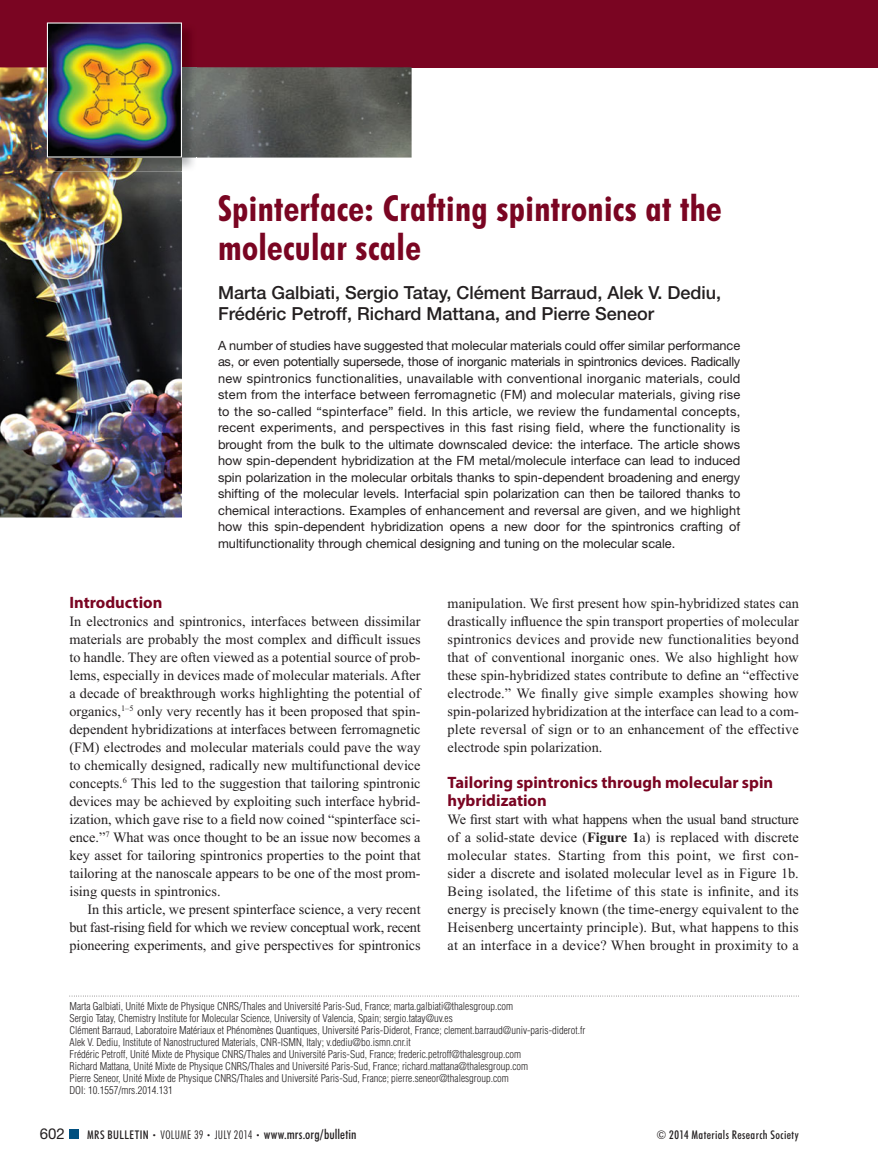
<style>
.page{position:relative;width:878px;height:1175px;background:#fff}
.page>*{position:absolute;margin:0;border:0;box-sizing:border-box;transform-origin:0 0}
.t1{font:700 condensed 36px/39px "Futura BT";letter-spacing:.01em;color:#7a0522}
.t2{font:500 18px/21px "Helvetica Neue LT Std";color:#231f20}
.t3{font:700 16.5px/18px "Myriad Pro";color:#7a0522}
.t4{font:15px "Helvetica Neue LT Std";color:#231f20}
.t5{font:14.25px/18px "Times New Roman";color:#231f20;text-align:justify}
.t6{font:500 condensed 13.5px "Futura BT";letter-spacing:.01em;color:#231f20}
.t7{font:12.75px/16.5px "Helvetica Neue LT Std";color:#231f20;text-align:justify}
.t8{font:500 condensed 12px "Futura BT";letter-spacing:.035em;color:#231f20}
.t9{font:300 condensed 10.5px/12px "Helvetica LT Std";color:#231f20}
.s1{font-weight:700}
.s2{font-size:12px}
.s3{font-weight:300;font-size:7.5px}
.s4{font-weight:300;font-size:12px}
</style>
<div class="page">
<div style="left:0;top:0;width:878px;height:68px;background:#7a0522"></div>
<div style="left:69px;top:1130px;width:9px;height:8px;background:#005080"></div>
<img style="left:0;top:69px;width:182px;height:449px">
<img style="left:0;top:68px;width:47px;height:1px">
<img style="left:196px;top:68px;width:215px;height:90px">
<img style="left:48px;top:29px;width:148px;height:143px">
<img style="left:48px;top:68px;width:148px;height:1px">
<img style="left:47px;top:22px;width:135px;height:135px">
<svg style="left:69px;top:995px;width:728px;height:1px"></svg>
<h1 class="t1" style="left:218px;top:192px;width:505px">Spinterface: Crafting spintronics at the molecular scale</h1>
<p class="t2" style="left:218px;top:284px;width:504px">Marta Galbiati , Sergio Tatay , Clément Barraud , Alek V. Dediu ,<br>Frédéric Petroff , Richard Mattana , and Pierre Seneor</p>
<p class="t7" style="left:218px;top:338px;width:524px">A number of studies have suggested that molecular materials could offer similar performance as, or even potentially supersede, those of inorganic materials in spintronics devices. Radically new spintronics functionalities, unavailable with conventional inorganic materials, could stem from the interface between ferromagnetic (FM) and molecular materials, giving rise to the so-called “spinterface” field. In this article, we review the fundamental concepts, recent experiments, and perspectives in this fast rising field, where the functionality is brought from the bulk to the ultimate downscaled device: the interface. The article shows how spin-dependent hybridization at the FM metal/molecule interface can lead to induced spin polarization in the molecular orbitals thanks to spin-dependent broadening and energy shifting of the molecular levels. Interfacial spin polarization can then be tailored thanks to chemical interactions. Examples of enhancement and reversal are given, and we highlight how this spin-dependent hybridization opens a new door for the spintronics crafting of multifunctionality through chemical designing and tuning on the molecular scale.</p>
<p class="t3" style="left:69px;top:595px;width:95px">Introduction</p>
<p class="t5" style="left:69px;top:613px;width:353px">In electronics and spintronics, interfaces between dissimilar materials are probably the most complex and difficult issues to handle. They are often viewed as a potential source of prob&shy;lems, especially in devices made of molecular materials. After a decade of breakthrough works highlighting the potential of organics, <sup>1</sup> <sup>–</sup> <sup>5</sup> only very recently has it been proposed that spin&shy;dependent hybridizations at interfaces between ferromagnetic (FM) electrodes and molecular materials could pave the way to chemically designed, radically new multifunctional device concepts. <sup>6</sup> This led to the suggestion that tailoring spintronic devices may be achieved by exploiting such interface hybrid&shy;ization, which gave rise to a field now coined “spinterface sci&shy;ence.” <sup>7</sup> What was once thought to be an issue now becomes a key asset for tailoring spintronics properties to the point that tailoring at the nanoscale appears to be one of the most prom&shy;ising quests in spintronics.</p>
<p class="t5" style="left:69px;top:901px;width:353px;text-indent:18px">In this article, we present spinterface science, a very recent but fast-rising field for which we review conceptual work, recent pioneering experiments, and give perspectives for spintronics</p>
<p class="t5" style="left:447px;top:595px;width:353px">manipulation. We first present how spin-hybridized states can drastically influence the spin transport properties of molecular spintronics devices and provide new functionalities beyond that of conventional inorganic ones. We also highlight how these spin-hybridized states contribute to define an “effective electrode.” We finally give simple examples showing how spin-polarized hybridization at the interface can lead to a com&shy;plete reversal of sign or to an enhancement of the effective electrode spin polarization.</p>
<p class="t3" style="left:447px;top:775px;width:327px">Tailoring spintronics through molecular spin hybridization</p>
<p class="t5" style="left:447px;top:811px;width:353px">We first start with what happens when the usual band structure of a solid-state device ( <span class="s1">Figure 1</span> a) is replaced with discrete molecular states. Starting from this point, we first con&shy;sider a discrete and isolated molecular level as in Figure 1b .<br>Being isolated, the lifetime of this state is infinite, and its energy is precisely known (the time-energy equivalent to the Heisenberg uncertainty principle). But, what happens to this at an interface in a device? When brought in proximity to a</p>
<p class="t9" style="left:69px;top:1001px;width:517px">Marta Galbiati , Unité Mixte de Physique CNRS/Thales and Université Paris-Sud , France ; marta.galbiati@thalesgroup.com<br>Sergio Tatay , Chemistry Institute for Molecular Science , University of Valencia , Spain ; sergio.tatay@uv.es<br>Clément Barraud , Laboratoire Matériaux et Phénomènes Quantiques , Université Paris-Diderot , France ; clement.barraud@univ-paris-diderot.fr Alek V. Dediu , Institute of Nanostructured Materials , CNR-ISMN , Italy ; v.dediu@bo.ismn.cnr.it<br>Frédéric Petroff , Unité Mixte de Physique CNRS/Thales and Université Paris-Sud , France ; frederic.petroff@thalesgroup.com<br>Richard Mattana , Unité Mixte de Physique CNRS/Thales and Université Paris-Sud , France ; richard.mattana@thalesgroup.com<br>Pierre Seneor , Unité Mixte de Physique CNRS/Thales and Université Paris-Sud , France ; pierre.seneor@thalesgroup.com<br>DOI: 10.1557/mrs.2014.131</p>
<p class="t4" style="left:40px;top:1128px;width:27px">602</p>
<p class="t6" style="left:87px;top:1129px;width:271px"><span class="s2">MRS BULLETIN</span> <span class="s3">•</span> <span class="s4">VOLUME 39</span> <span class="s3">•</span> <span class="s4">JULY 2014</span> <span class="s3">•</span> www.mrs.org/bulletin</p>
<p class="t8" style="left:656px;top:1130px;width:144px">© 2014 Materials Research Society</p>
</div>
